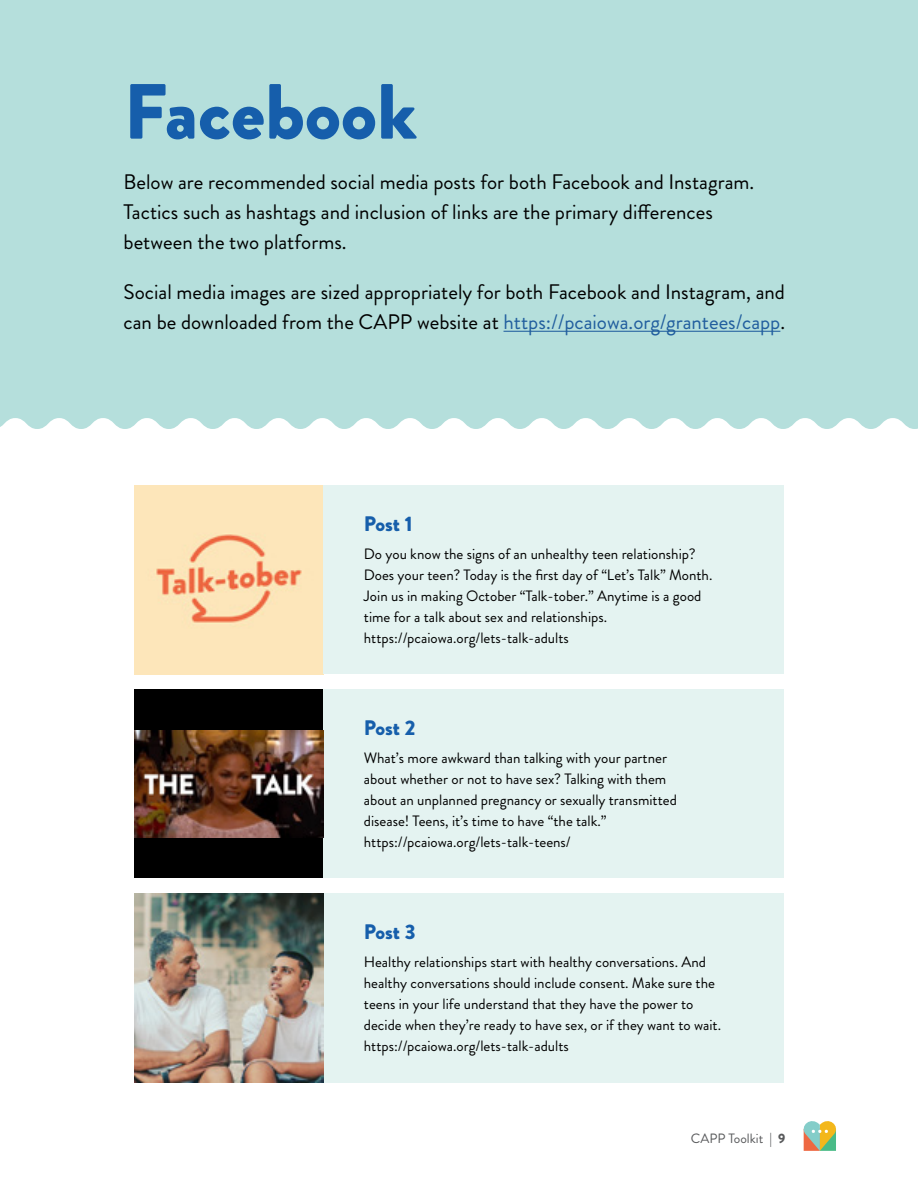
<style>
.page{position:relative;width:918px;height:1188px;background:#fff}
.page>*{position:absolute;margin:0;border:0;box-sizing:border-box;transform-origin:0 0}
.t1{font:900 78px "Brandon Grotesque";color:#165eab}
.Intro_Copy{font:21px/30px "Brandon Grotesque";color:#000}
.Copy{font:900 21px "Brandon Grotesque";color:#165eab}
.Copy-2{font:15px/21px "Brandon Grotesque";color:#000}
.t2{font:13.5px "Brandon Grotesque";color:#58595b}
.s1{color:#215e9e}
.s2{font-weight:900}
</style>
<div class="page">
<img style="left:134px;top:485px;width:189px;height:189px">
<div style="left:323px;top:485px;width:461px;height:189px;background:#e4f3f1"></div>
<div style="left:323px;top:689px;width:461px;height:189px;background:#e4f3f1"></div>
<div style="left:323px;top:893px;width:461px;height:189px;background:#e4f3f1"></div>
<div style="left:0;top:0;width:918px;height:413px;background:#b5dfdc"></div>
<svg style="left:0;top:413px;width:918px;height:16px"></svg>
<img style="left:134px;top:893px;width:189px;height:189px">
<div style="left:134px;top:689px;width:189px;height:189px;background:#000"></div>
<hr style="left:504px;top:331px;width:276px;height:1px;background:#215e9e">
<img style="left:134px;top:731px;width:189px;height:106px">
<svg style="left:804px;top:1121px;width:32px;height:30px"></svg>
<p class="t1" style="left:124px;top:57px;width:295px">Facebook</p>
<p class="Intro_Copy" style="left:124px;top:167px;width:630px">Below are recommended social media posts for both Facebook and Instagram.<br>Tactics such as hashtags and inclusion of links are the primary differences between the two platforms.</p>
<p class="Intro_Copy" style="left:124px;top:277px;width:663px">Social media images are sized appropriately for both Facebook and Instagram, and can be downloaded from the CAPP website at <span class="s1">https://pcaiowa.org/grantees/capp</span>.</p>
<p class="Copy" style="left:364px;top:509px;width:50px">Post 1</p>
<p class="Copy-2" style="left:364px;top:544px;width:348px">Do you know the signs of an unhealthy teen relationship?<br>Does your teen? Today is the first day of “Let’s Talk” Month.<br>Join us in making October “Talk-tober.” Anytime is a good time for a talk about sex and relationships.</p>
<p class="Copy-2" style="left:364px;top:628px;width:206px">https://pcaiowa.org/lets-talk-adults</p>
<p class="Copy" style="left:364px;top:713px;width:53px">Post 2</p>
<p class="Copy-2" style="left:364px;top:748px;width:315px">What’s more awkward than talking with your partner about whether or not to have sex? Talking with them about an unplanned pregnancy or sexually transmitted disease! Teens, it’s time to have “the talk.”</p>
<p class="Copy-2" style="left:364px;top:832px;width:208px">https://pcaiowa.org/lets-talk-teens/</p>
<p class="Copy" style="left:364px;top:917px;width:53px">Post 3</p>
<p class="Copy-2" style="left:364px;top:952px;width:357px">Healthy relationships start with healthy conversations. And healthy conversations should include consent. Make sure the teens in your life understand that they have the power to decide when they’re ready to have sex, or if they want to wait.</p>
<p class="Copy-2" style="left:364px;top:1036px;width:206px">https://pcaiowa.org/lets-talk-adults</p>
<p class="t2" style="left:691px;top:1129px;width:96px">CAPP Toolkit | <span class="s2">9</span></p>
</div>
